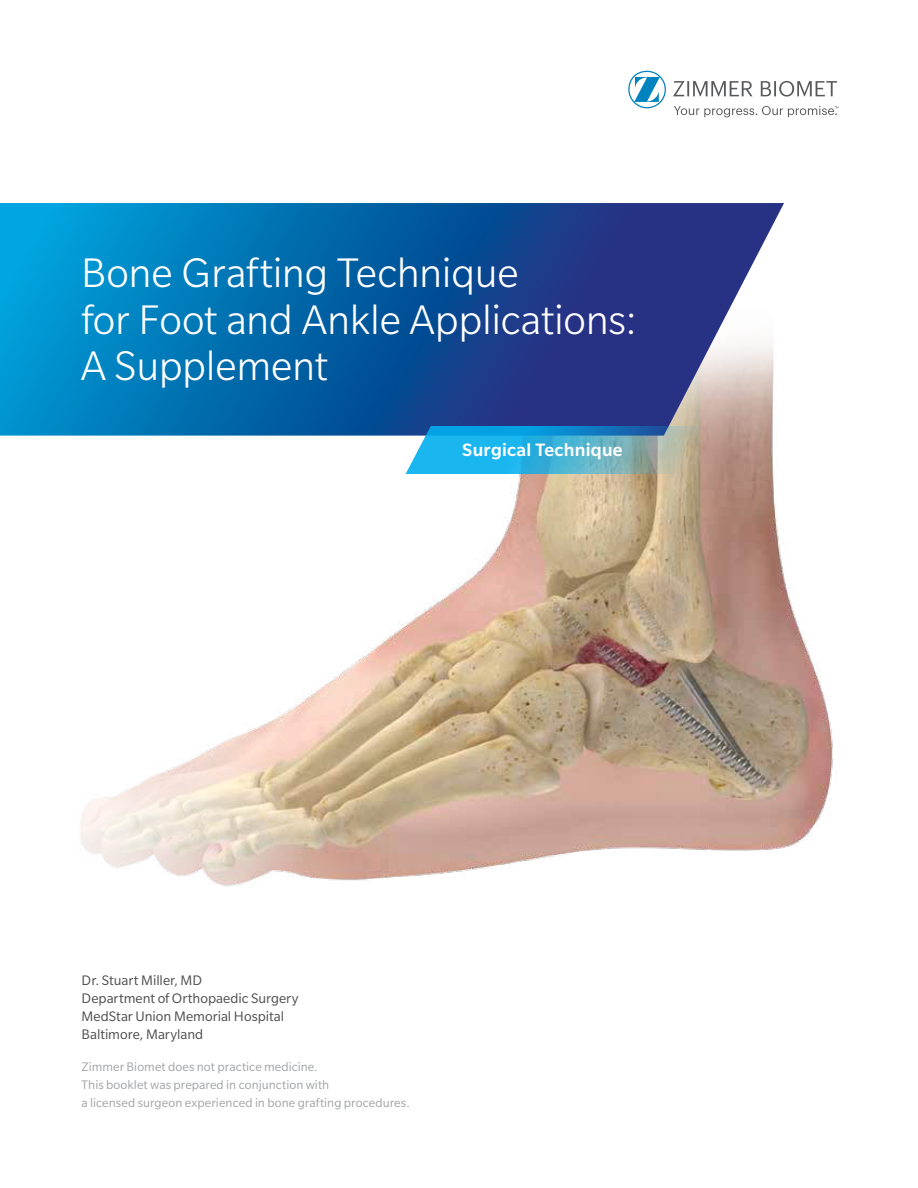
<style>
.page{position:relative;width:918px;height:1188px;background:#fff}
.page>*{position:absolute;margin:0;border:0;box-sizing:border-box;transform-origin:0 0}
.t1{font:300 45px/46.5px "Slate Pro";letter-spacing:-.005em;color:#fff}
.t2{font:500 19.5px "Slate Pro";letter-spacing:.015em;color:#fff}
.t3{font:15px/18px "Slate Pro";color:#4d4d4f}
.t4{font:13.5px/18px "Slate Pro";letter-spacing:.005em;color:#a2a4a7}
</style>
<div class="page">
<img style="left:80px;top:474px;width:753px;height:413px">
<svg style="left:0;top:203px;width:784px;height:233px;background:#1c66a7"></svg>
<svg style="left:673px;top:81px;width:164px;height:16px"></svg>
<svg style="left:628px;top:71px;width:38px;height:37px"></svg>
<svg style="left:674px;top:106px;width:164px;height:11px"></svg>
<svg style="left:405px;top:426px;width:379px;height:48px;background:#66a9c0"></svg>
<h1 class="t1" style="left:81px;top:249px;width:557px">Bone Grafting Technique<br>for Foot and Ankle Applications:<br>A Supplement</h1>
<h2 class="t2" style="left:462px;top:440px;width:162px">Surgical Technique</h2>
<p class="t3" style="left:82px;top:971px;width:218px">Dr. Stuart Miller, MD<br>Department of Orthopaedic Surgery<br>MedStar Union Memorial Hospital<br>Baltimore, Maryland</p>
<p class="t4" style="left:82px;top:1057px;width:330px">Zimmer Biomet does not practice medicine.<br>This booklet was prepared in conjunction with<br>a licensed surgeon experienced in bone grafting procedures.</p>
</div>
